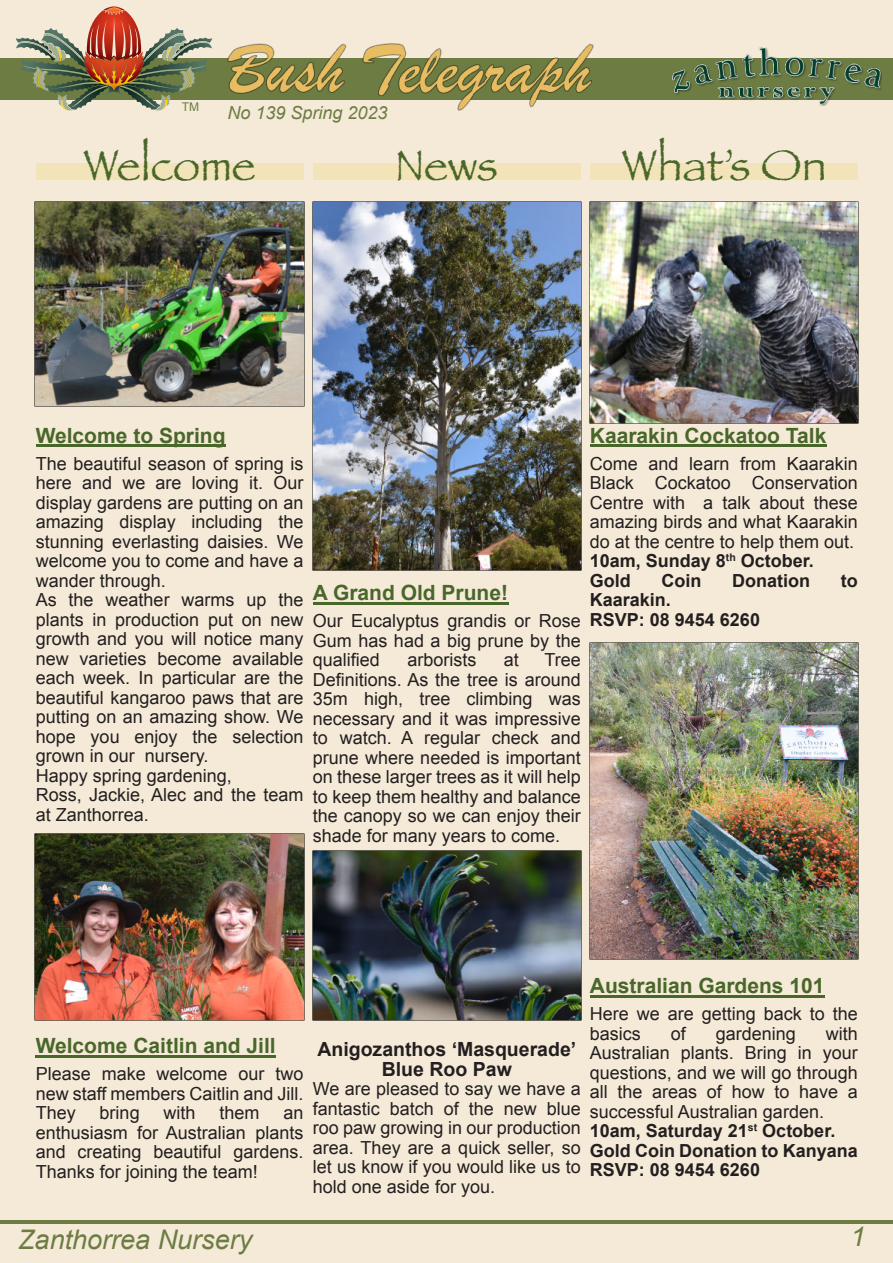
<style>
.page{position:relative;width:893px;height:1263px;background:#f5ead7}
.page>*{position:absolute;margin:0;border:0;box-sizing:border-box;transform-origin:0 0}
.t1{font:45px "Papyrus";color:#49672a}
.t2{font:italic 27px "Arial";color:#6c7c43}
.t3{font:700 21px "Arial";color:#49672a}
.t4{font:700 19.5px/19.5px "Arial";color:#231f20;text-align:center}
.t5{font:18px/19.5px "Arial";color:#231f20;text-align:justify}
.t6{font:700 18px/19.5px "Arial";color:#231f20}
.t7{font:italic 18px "Arial";color:#6c7c43}
.t8{font:12px "Arial";color:#6c7c43}
.s1{font-weight:700}
</style>
<div class="page">
<div style="left:0;top:58px;width:893px;height:42px;background:#6c7c43"></div>
<hr style="left:0;top:1220px;width:893px;height:3px;background:#6c7c43">
<img style="left:228px;top:44px;width:365px;height:67px">
<svg style="left:16px;top:6px;width:196px;height:105px"></svg>
<hr style="left:36px;top:445px;width:189px;height:2px;background:#49672a">
<hr style="left:36px;top:1055px;width:240px;height:2px;background:#49672a">
<hr style="left:313px;top:602px;width:195px;height:2px;background:#49672a">
<hr style="left:590px;top:445px;width:236px;height:2px;background:#49672a">
<hr style="left:590px;top:995px;width:234px;height:2px;background:#49672a">
<div style="left:36px;top:163px;width:268px;height:17px;background:#f2e3b8"></div>
<div style="left:313px;top:163px;width:268px;height:17px;background:#f2e3b8"></div>
<div style="left:590px;top:163px;width:268px;height:17px;background:#f2e3b8"></div>
<img style="left:35px;top:202px;width:269px;height:204px">
<img style="left:312px;top:202px;width:269px;height:368px">
<img style="left:589px;top:202px;width:269px;height:221px">
<img style="left:589px;top:642px;width:269px;height:318px">
<img style="left:312px;top:850px;width:269px;height:171px">
<img style="left:35px;top:833px;width:269px;height:188px">
<img style="left:673px;top:48px;width:208px;height:57px">
<p class="t8" style="left:182px;top:102px;width:19px">TM</p>
<p class="t7" style="left:227px;top:106px;width:162px">No 139 Spring 2023</p>
<h1 class="t1" style="left:83px;top:138px;width:174px">Welcome</h1>
<h1 class="t1" style="left:395px;top:138px;width:105px">News</h1>
<h1 class="t1" style="left:622px;top:138px;width:206px">What’s On</h1>
<p class="t3" style="left:36px;top:427px;width:191px">Welcome to Spring</p>
<p class="t5" style="left:36px;top:455px;width:269px;text-align:left">The beautiful season of spring is here and we are loving it. Our display gardens are putting on an amazing display including the stunning everlasting daisies. We welcome you to come and have a wander through.<br>As the weather warms up the plants in production put on new growth and you will notice many new varieties become available each week. In particular are the beautiful kangaroo paws that are putting on an amazing show. We hope you enjoy the selection grown in our nursery.<br>Happy spring gardening,<br>Ross, Jackie, Alec and the team at Zanthorrea.</p>
<p class="t3" style="left:313px;top:585px;width:197px">A Grand Old Prune!</p>
<p class="t5" style="left:313px;top:613px;width:269px">Our Eucalyptus grandis or Rose Gum has had a big prune by the qualified</p>
<p class="t5" style="left:313px;top:652px;width:269px;text-indent:232px">Tree Definitions. As the tree is around 35m high, tree climbing was necessary and it was impressive to watch. A regular check and prune where needed is important on these larger trees as it will help to keep them healthy and balance the canopy so we can enjoy their shade for many years to come.</p>
<p class="t5" style="left:407px;top:652px;width:71px">arborists</p>
<p class="t5" style="left:504px;top:652px;width:17px">at</p>
<p class="t3" style="left:590px;top:427px;width:238px">Kaarakin Cockatoo Talk</p>
<p class="t5" style="left:590px;top:455px;width:269px;text-align:left">Come and learn from Kaarakin<br>Black Cockatoo Conservation<br>Centre with a talk about these amazing birds and what Kaarakin do at the centre to help them out.<br><span class="s1">10am, Sunday 8</span><sup>th</sup> <span class="s1">October.<br>Gold</span></p>
<p class="t6" style="left:661px;top:572px;width:41px">Coin</p>
<p class="t6" style="left:732px;top:572px;width:79px">Donation</p>
<p class="t6" style="left:841px;top:572px;width:18px">to</p>
<p class="t6" style="left:590px;top:592px;width:172px">Kaarakin.<br>RSVP: 08 9454 6260</p>
<p class="t3" style="left:36px;top:1038px;width:242px">Welcome Caitlin and Jill</p>
<p class="t5" style="left:36px;top:1066px;width:269px">Please make welcome our two new staff members Caitlin and Jill.<br>They</p>
<p class="t5" style="left:100px;top:1105px;width:42px">bring</p>
<p class="t5" style="left:164px;top:1105px;width:34px">with</p>
<p class="t5" style="left:220px;top:1105px;width:42px">them</p>
<p class="t5" style="left:36px;top:1105px;width:269px;text-indent:248px">an enthusiasm for Australian plants and creating beautiful gardens.<br>Thanks for joining the team!</p>
<p class="t4" style="left:317px;top:1041px;width:260px">Anigozanthos ‘Masquerade’<br>Blue Roo Paw</p>
<p class="t5" style="left:313px;top:1081px;width:269px">We are pleased to say we have a fantastic batch of the new blue roo paw growing in our production area. They are a quick seller, so let us know if you would like us to hold one aside for you.</p>
<p class="t3" style="left:590px;top:978px;width:236px">Australian Gardens 101</p>
<p class="t5" style="left:590px;top:1006px;width:269px">Here we are getting back to the basics</p>
<p class="t5" style="left:671px;top:1025px;width:17px">of</p>
<p class="t5" style="left:716px;top:1025px;width:82px">gardening</p>
<p class="t5" style="left:590px;top:1025px;width:269px;text-align:left;text-indent:236px">with<br>Australian plants. Bring in your questions, and we will go through all the areas of how to have a successful Australian garden.<br><span class="s1">10am, Saturday 21</span><sup>st</sup> <span class="s1">October.<br>Gold Coin Donation to Kanyana<br>RSVP: 08 9454 6260</span></p>
<h2 class="t2" style="left:18px;top:1229px;width:236px">Zanthorrea Nursery</h2>
<h2 class="t2" style="left:850px;top:1226px;width:17px">1</h2>
</div>
